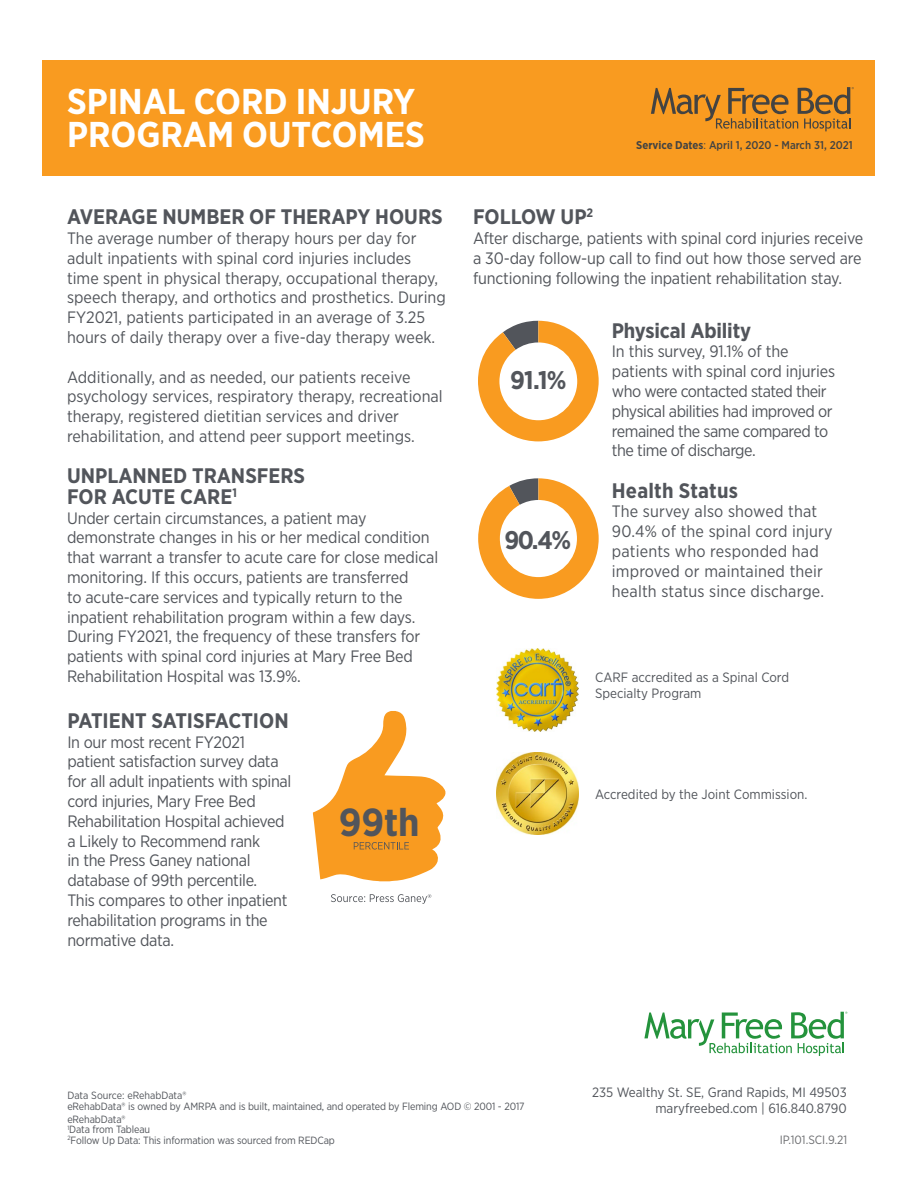
<style>
.page{position:relative;width:918px;height:1188px;background:#fff}
.page>*{position:absolute;margin:0;border:0;box-sizing:border-box;transform-origin:0 0}
.t1{font:700 39px "Gotham Narrow";color:#52555b}
.t2{font:700 35.85px/33.3px "Gotham Narrow";color:#fff}
.t3{font:700 25.5px "Gotham Narrow";color:#52555b}
.t4{font:700 21px/21px "Gotham Narrow";color:#52555b}
.t5{font:16.5px/19.8px "Gotham Narrow";letter-spacing:-.01em;color:#52555b}
.t6{font:16.5px/19.8px "Gotham Narrow";letter-spacing:-.03em;color:#52555b}
.t7{font:16.5px/19.8px "Gotham Narrow";letter-spacing:.01em;color:#52555b}
.t8{font:13.5px/16.2px "Gotham Narrow";color:#52555b;text-align:right}
.t9{font:12px "Gotham Narrow";color:#6d6e71}
.t10{font:500 11.25px "Gotham Narrow";color:#434342}
.t11{font:10.5px/10.5px "Gotham Narrow";letter-spacing:-.01em;color:#52555b}
.s1{font-weight:700}
.s2{font-weight:400}
</style>
<div class="page">
<div style="left:43px;top:60px;width:832px;height:116px;background:#f99b20"></div>
<svg style="left:651px;top:87px;width:203px;height:44px"></svg>
<svg style="left:478px;top:478px;width:121px;height:121px"></svg>
<img style="left:497px;top:649px;width:82px;height:82px">
<img style="left:497px;top:753px;width:82px;height:82px">
<svg style="left:331px;top:894px;width:100px;height:10px"></svg>
<svg style="left:313px;top:711px;width:132px;height:170px"></svg>
<svg style="left:478px;top:321px;width:121px;height:120px"></svg>
<svg style="left:644px;top:1012px;width:203px;height:44px"></svg>
<h2 class="t2" style="left:67px;top:84px;width:359px">SPINAL CORD INJURY<br>PROGRAM OUTCOMES</h2>
<p class="t4" style="left:67px;top:206px;width:377px">AVERAGE NUMBER OF THERAPY HOURS</p>
<p class="t5" style="left:67px;top:228px;width:380px">The average number of therapy hours per day for adult inpatients with spinal cord injuries includes time spent in physical therapy, occupational therapy, speech therapy, and orthotics and prosthetics. During FY2021, patients participated in an average of 3.25 hours of daily therapy over a five-day therapy week.</p>
<p class="t5" style="left:67px;top:367px;width:377px">Additionally, and as needed, our patients receive psychology services, respiratory therapy, recreational therapy, registered dietitian services and driver rehabilitation, and attend peer support meetings.</p>
<p class="t4" style="left:67px;top:465px;width:240px">UNPLANNED TRANSFERS<br>FOR ACUTE CARE<sup>1</sup></p>
<p class="t5" style="left:67px;top:508px;width:373px">Under certain circumstances, a patient may demonstrate changes in his or her medical condition that warrant a transfer to acute care for close medical monitoring. If this occurs, patients are transferred<br>to acute-care services and typically return to the inpatient rehabilitation program within a few days.<br>During FY2021, the frequency of these transfers for patients with spinal cord injuries at Mary Free Bed Rehabilitation Hospital was 13.9%.</p>
<p class="t4" style="left:67px;top:710px;width:223px">PATIENT SATISFACTION</p>
<p class="t5" style="left:67px;top:732px;width:226px">In our most recent FY2021 patient satisfaction survey data for all adult inpatients with spinal cord injuries, Mary Free Bed<br>Rehabilitation Hospital achieved a Likely to Recommend rank<br>in the Press Ganey national database of 99th percentile.<br>This compares to other inpatient rehabilitation programs in the normative data.</p>
<h1 class="t1" style="left:339px;top:797px;width:83px">99th</h1>
<p class="t10" style="left:636px;top:138px;width:218px"><span class="s1">Service Dates</span><span class="s2">:</span> April 1, 2020 - March 31, 2021</p>
<p class="t4" style="left:473px;top:206px;width:122px">FOLLOW UP<sup>2</sup></p>
<p class="t5" style="left:473px;top:228px;width:392px;text-align:justify">After discharge, patients with spinal cord injuries receive a 30-day follow-up call to find out how those served are functioning following the inpatient rehabilitation stay.</p>
<h3 class="t3" style="left:510px;top:363px;width:58px">91.1%</h3>
<h3 class="t3" style="left:504px;top:523px;width:68px">90.4%</h3>
<p class="t4" style="left:612px;top:319px;width:141px">Physical Ability</p>
<p class="t6" style="left:612px;top:341px;width:225px">In this survey, 91.1% of the patients with spinal cord injuries who were contacted stated their physical abilities had improved or remained the same compared to the time of discharge.</p>
<p class="t4" style="left:612px;top:480px;width:128px">Health Status</p>
<p class="t7" style="left:612px;top:501px;width:222px">The survey also showed that<br>90.4% of the spinal cord injury patients who responded had improved or maintained their health status since discharge.</p>
<p class="t8" style="left:595px;top:669px;width:196px;text-align:left">CARF accredited as a Spinal Cord<br>Specialty Program</p>
<p class="t8" style="left:595px;top:786px;width:214px">Accredited by the Joint Commission.</p>
<p class="t11" style="left:67px;top:1090px;width:459px">Data Source: eRehabData®<br>eRehabData® is owned by AMRPA and is built, maintained, and operated by Fleming AOD © 2001 - 2017</p>
<p class="t11" style="left:67px;top:1113px;width:269px">eRehabData®<br><sup>1</sup>Data from Tableau<br><sup>2</sup>Follow Up Data: This information was sourced from REDCap</p>
<p class="t8" style="left:592px;top:1084px;width:256px">235 Wealthy St. SE, Grand Rapids, MI 49503 maryfreebed.com | 616.840.8790</p>
<p class="t9" style="left:780px;top:1132px;width:69px">IP.101.SCI.9.21</p>
</div>
